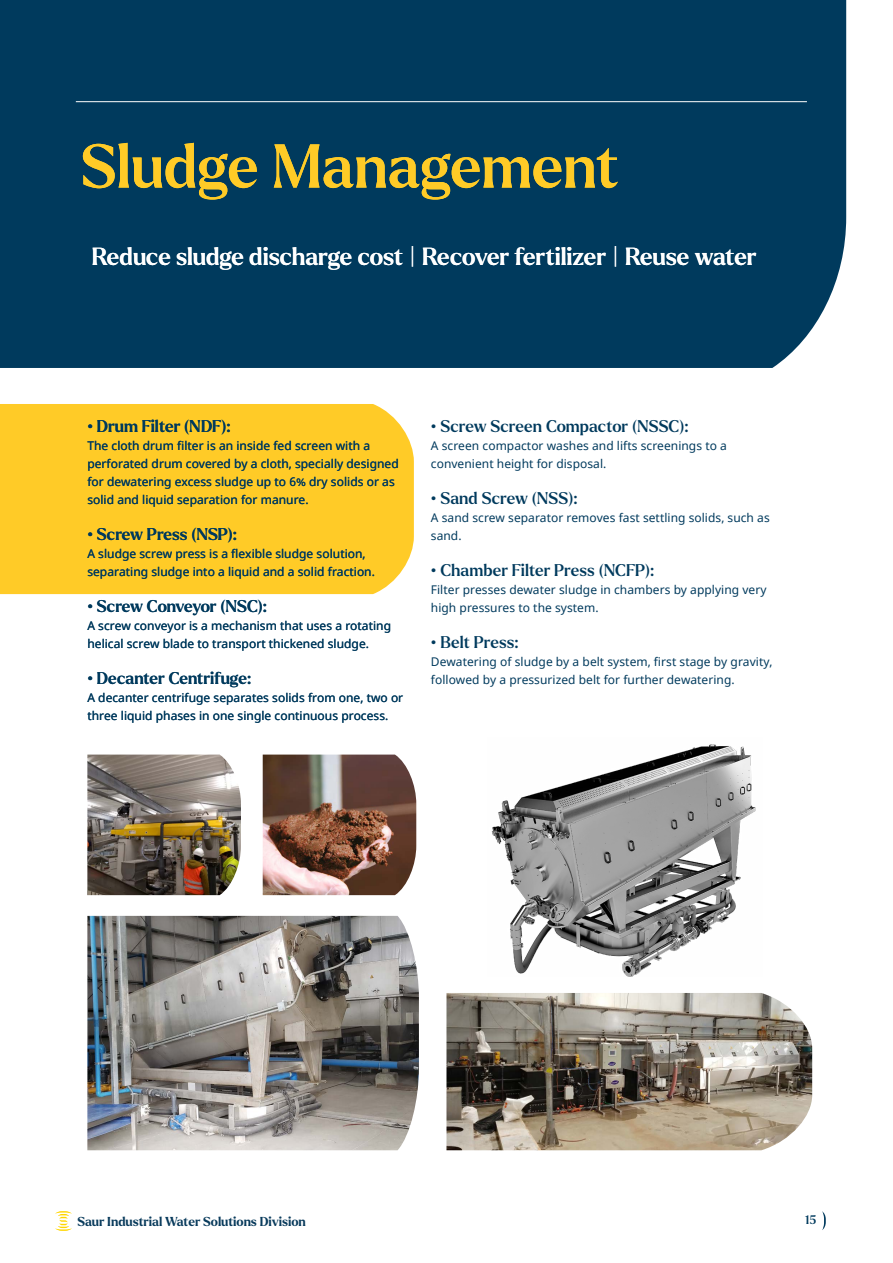
<style>
.page{position:relative;width:893px;height:1263px;background:#fff}
.page>*{position:absolute;margin:0;border:0;box-sizing:border-box;transform-origin:0 0}
.t1{font:500 60px "Larken";letter-spacing:-.005em;color:#ffcb27}
.t2{font:500 24px "Larken";letter-spacing:-.005em;color:#fff}
.t3{font:500 16.5px "Larken";color:#003a5d}
.t4{font:700 12.6px "Larken";color:#093b5c}
.t5{font:12px/18px "Noto Sans";letter-spacing:.005em;color:#003a5d}
.t6{font:500 12px "Larken";color:#003a5d}
</style>
<div class="page">
<div style="left:0;top:404px;width:414px;height:190px;background:#ffcb27"></div>
<img style="left:87px;top:754px;width:154px;height:141px">
<img style="left:263px;top:754px;width:153px;height:141px">
<img style="left:87px;top:916px;width:332px;height:234px">
<div style="left:0;top:0;width:846px;height:368px;background:#003a5d"></div>
<hr style="left:76px;top:101px;width:731px;height:1px;background:#fff">
<img style="left:491px;top:744px;width:265px;height:232px">
<img style="left:446px;top:993px;width:366px;height:157px">
<svg style="left:822px;top:1211px;width:4px;height:19px"></svg>
<svg style="left:55px;top:1211px;width:17px;height:20px"></svg>
<h1 class="t1" style="left:81px;top:127px;width:539px">Sludge Management</h1>
<h2 class="t2" style="left:92px;top:241px;width:666px">Reduce sludge discharge cost | Recover fertilizer | Reuse water</h2>
<h3 class="t3" style="left:87px;top:415px;width:145px">• Drum Filter (NDF):</h3>
<p class="t5" style="left:87px;top:437px;width:313px">The cloth drum filter is an inside fed screen with a perforated drum covered by a cloth, specially designed for dewatering excess sludge up to 6% dry solids or as solid and liquid separation for manure.</p>
<h3 class="t3" style="left:87px;top:523px;width:151px">• Screw Press (NSP):</h3>
<p class="t5" style="left:87px;top:545px;width:289px">A sludge screw press is a flexible sludge solution, separating sludge into a liquid and a solid fraction.</p>
<h3 class="t3" style="left:87px;top:595px;width:181px">• Screw Conveyor (NSC):</h3>
<p class="t5" style="left:87px;top:617px;width:305px">A screw conveyor is a mechanism that uses a rotating helical screw blade to transport thickened sludge.</p>
<h3 class="t3" style="left:87px;top:667px;width:165px">• Decanter Centrifuge:</h3>
<p class="t5" style="left:87px;top:689px;width:317px">A decanter centrifuge separates solids from one, two or three liquid phases in one single continuous process.</p>
<h3 class="t3" style="left:431px;top:415px;width:259px">• Screw Screen Compactor (NSSC):</h3>
<p class="t5" style="left:431px;top:437px;width:298px">A screen compactor washes and lifts screenings to a convenient height for disposal.</p>
<h3 class="t3" style="left:431px;top:487px;width:148px">• Sand Screw (NSS):</h3>
<p class="t5" style="left:431px;top:509px;width:340px">A sand screw separator removes fast settling solids, such as sand.</p>
<h3 class="t3" style="left:431px;top:559px;width:225px">• Chamber Filter Press (NCFP):</h3>
<p class="t5" style="left:431px;top:581px;width:337px">Filter presses dewater sludge in chambers by applying very high pressures to the system.</p>
<h3 class="t3" style="left:431px;top:631px;width:89px">• Belt Press:</h3>
<p class="t5" style="left:431px;top:653px;width:343px">Dewatering of sludge by a belt system, first stage by gravity, followed by a pressurized belt for further dewatering.</p>
<p class="t4" style="left:77px;top:1213px;width:230px">Saur Industrial Water Solutions Division</p>
<p class="t6" style="left:805px;top:1212px;width:13px">15</p>
</div>
